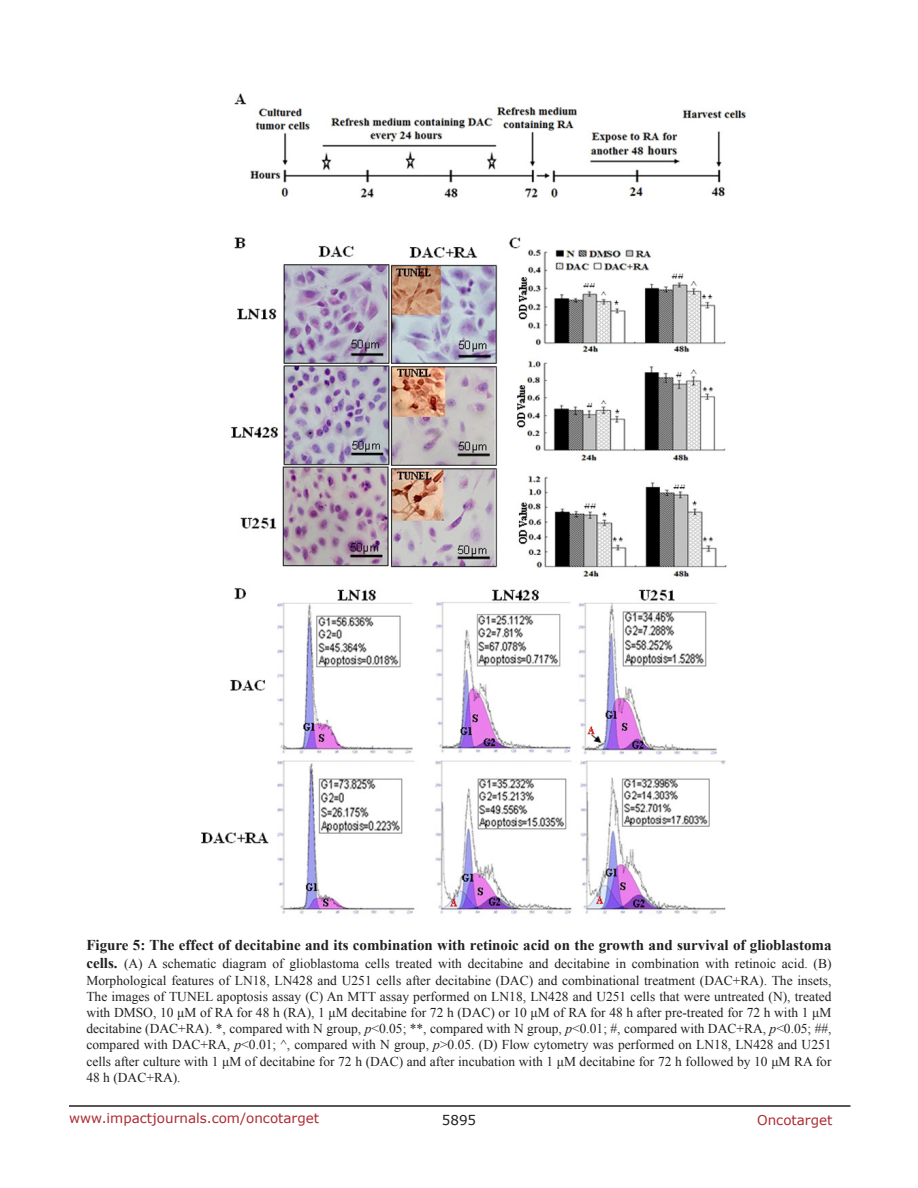
<style>
.page{position:relative;width:918px;height:1188px;background:#fff}
.page>*{position:absolute;margin:0;border:0;box-sizing:border-box;transform-origin:0 0}
.FigureText{font:700 15px "Times New Roman";color:#221f22}
.FigureText-2{font:13.5px/16.2px "Times New Roman";color:#221f22;text-align:justify}
.t1{font:13.5px "Verdana";color:#ac2b31}
.t2{font:13.5px "Verdana";color:#221f22}
.s1{font-weight:700;font-size:15px}
.s2{font-style:italic}
</style>
<div class="page">
<hr style="left:69px;top:1105px;width:781px;height:2px;background:#231f20">
<img style="left:201px;top:93px;width:546px;height:821px">
<p class="FigureText" style="left:86px;top:935px;width:747px">Figure 5: The effect of decitabine and its combination with retinoic acid on the growth and survival of glioblastoma</p>
<p class="FigureText-2" style="left:86px;top:956px;width:747px"><span class="s1">cells.</span> (A) A schematic diagram of glioblastoma cells treated with decitabine and decitabine in combination with retinoic acid. (B)<br>Morphological features of LN18, LN428 and U251 cells after decitabine (DAC) and combinational treatment (DAC+RA). The insets, The images of TUNEL apoptosis assay (C) An MTT assay performed on LN18, LN428 and U251 cells that were untreated (N), treated with DMSO, 10 μM of RA for 48 h (RA), 1 μM decitabine for 72 h (DAC) or 10 μM of RA for 48 h after pre-treated for 72 h with 1 μM decitabine (DAC+RA). *, compared with N group, <span class="s2">p</span>&lt;0.05; **, compared with N group, <span class="s2">p</span>&lt;0.01; #, compared with DAC+RA, <span class="s2">p</span>&lt;0.05; ##, compared with DAC+RA, <span class="s2">p</span>&lt;0.01; ^, compared with N group, <span class="s2">p</span>&gt;0.05. (D) Flow cytometry was performed on LN18, LN428 and U251 cells after culture with 1 μM of decitabine for 72 h (DAC) and after incubation with 1 μM decitabine for 72 h followed by 10 μM RA for 48 h (DAC+RA).</p>
<p class="t1" style="left:69px;top:1109px;width:252px">www.impactjournals.com/oncotarget</p>
<p class="t2" style="left:442px;top:1111px;width:36px">5895</p>
<p class="t1" style="left:757px;top:1111px;width:77px">Oncotarget</p>
</div>
